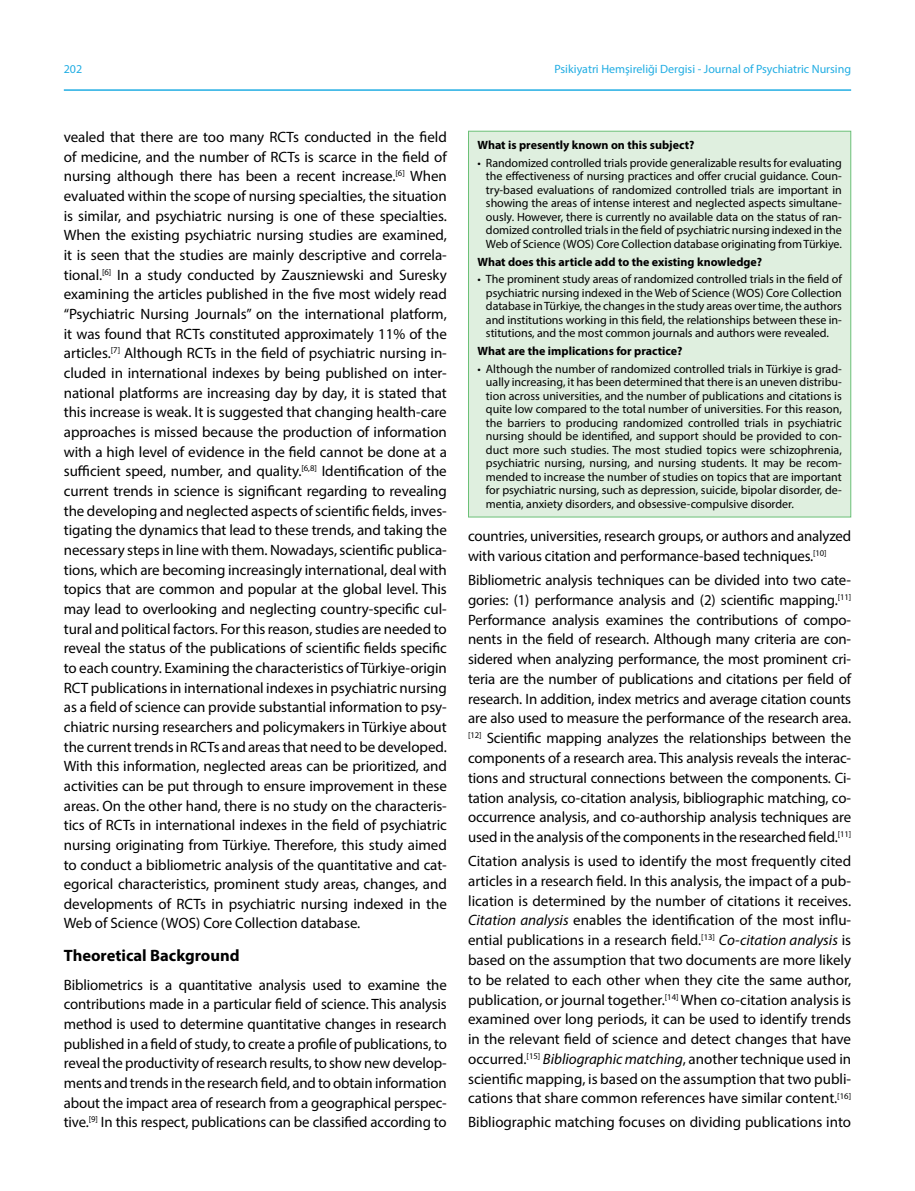
<style>
.page{position:relative;width:915px;height:1191px;background:#fff}
.page>*{position:absolute;margin:0;border:0;box-sizing:border-box;transform-origin:0 0}
.t1{font:700 16.5px "Myriad Pro";color:#000}
.t2{font:15px/19.6px "Myriad Pro";letter-spacing:-.01em;color:#000;text-align:justify}
.t3{font:12px/13.5px "Myriad Pro";letter-spacing:-.005em;color:#000;text-align:justify}
.t4{font:700 12px "Myriad Pro";color:#000}
.t5{font:12px "Myriad Pro";color:#21ade3}
.s1{font-style:italic}
</style>
<div class="page">
<hr style="left:64px;top:89px;width:786px;height:2px;background:#21ade3">
<div style="left:468px;top:131px;width:382px;height:386px;background:#dfefdf;border:1px solid #6bc077"></div>
<p class="t5" style="left:64px;top:61px;width:20px">202</p>
<p class="t5" style="left:554px;top:61px;width:298px">Psikiyatri Hemşireliği Dergisi - Journal of Psychiatric Nursing</p>
<p class="t2" style="left:64px;top:127px;width:384px">vealed that there are too many RCTs conducted in the field of medicine, and the number of RCTs is scarce in the field of nursing although there has been a recent increase.<sup>[6]</sup> When evaluated within the scope of nursing specialties, the situation is similar, and psychiatric nursing is one of these specialties.<br>When the existing psychiatric nursing studies are examined, it is seen that the studies are mainly descriptive and correla&shy;tional.<sup>[6]</sup> In a study conducted by Zauszniewski and Suresky examining the articles published in the five most widely read “Psychiatric Nursing Journals” on the international platform, it was found that RCTs constituted approximately 11% of the articles.<sup>[7]</sup> Although RCTs in the field of psychiatric nursing in&shy;cluded in international indexes by being published on inter&shy;national platforms are increasing day by day, it is stated that this increase is weak. It is suggested that changing health-care approaches is missed because the production of information with a high level of evidence in the field cannot be done at a sufficient speed, number, and quality.<sup>[6,8]</sup> Identification of the current trends in science is significant regarding to revealing the developing and neglected aspects of scientific fields, inves&shy;tigating the dynamics that lead to these trends, and taking the necessary steps in line with them. Nowadays, scientific publica&shy;tions, which are becoming increasingly international, deal with topics that are common and popular at the global level. This may lead to overlooking and neglecting country-specific cul&shy;tural and political factors. For this reason, studies are needed to reveal the status of the publications of scientific fields specific to each country. Examining the characteristics of Türkiye-origin RCT publications in international indexes in psychiatric nursing as a field of science can provide substantial information to psy&shy;chiatric nursing researchers and policymakers in Türkiye about the current trends in RCTs and areas that need to be developed.<br>With this information, neglected areas can be prioritized, and activities can be put through to ensure improvement in these areas. On the other hand, there is no study on the characteris&shy;tics of RCTs in international indexes in the field of psychiatric nursing originating from Türkiye. Therefore, this study aimed to conduct a bibliometric analysis of the quantitative and cat&shy;egorical characteristics, prominent study areas, changes, and developments of RCTs in psychiatric nursing indexed in the Web of Science (WOS) Core Collection database.</p>
<p class="t1" style="left:64px;top:945px;width:177px">Theoretical Background</p>
<p class="t2" style="left:64px;top:974px;width:384px">Bibliometrics is a quantitative analysis used to examine the contributions made in a particular field of science. This analysis method is used to determine quantitative changes in research published in a field of study, to create a profile of publications, to reveal the productivity of research results, to show new develop&shy;ments and trends in the research field, and to obtain information about the impact area of research from a geographical perspec&shy;tive.<sup>[9]</sup> In this respect, publications can be classified according to</p>
<p class="t4" style="left:477px;top:137px;width:218px">What is presently known on this subject?</p>
<p class="t3" style="left:486px;top:156px;width:357px;text-indent:-9px">• Randomized controlled trials provide generalizable results for evaluating the effectiveness of nursing practices and offer crucial guidance. Coun&shy;try-based evaluations of randomized controlled trials are important in showing the areas of intense interest and neglected aspects simultane&shy;ously. However, there is currently no available data on the status of ran&shy;domized controlled trials in the field of psychiatric nursing indexed in the Web of Science (WOS) Core Collection database originating from Türkiye.</p>
<p class="t4" style="left:477px;top:254px;width:286px">What does this article add to the existing knowledge?</p>
<p class="t3" style="left:486px;top:272px;width:357px;text-indent:-9px">• The prominent study areas of randomized controlled trials in the field of psychiatric nursing indexed in the Web of Science (WOS) Core Collection database in Türkiye, the changes in the study areas over time, the authors and institutions working in this field, the relationships between these in&shy;stitutions, and the most common journals and authors were revealed.</p>
<p class="t4" style="left:477px;top:343px;width:206px">What are the implications for practice?</p>
<p class="t3" style="left:486px;top:362px;width:357px;text-indent:-9px">• Although the number of randomized controlled trials in Türkiye is grad&shy;ually increasing, it has been determined that there is an uneven distribu&shy;tion across universities, and the number of publications and citations is quite low compared to the total number of universities. For this reason, the barriers to producing randomized controlled trials in psychiatric nursing should be identified, and support should be provided to con&shy;duct more such studies. The most studied topics were schizophrenia, psychiatric nursing, nursing, and nursing students. It may be recom&shy;mended to increase the number of studies on topics that are important for psychiatric nursing, such as depression, suicide, bipolar disorder, de&shy;mentia, anxiety disorders, and obsessive-compulsive disorder.</p>
<p class="t2" style="left:468px;top:526px;width:384px">countries, universities, research groups, or authors and analyzed with various citation and performance-based techniques.<sup>[10]</sup></p>
<p class="t2" style="left:468px;top:570px;width:384px">Bibliometric analysis techniques can be divided into two cate&shy;gories: (1) performance analysis and (2) scientific mapping.<sup>[11] </sup>Performance analysis examines the contributions of compo&shy;nents in the field of research. Although many criteria are con&shy;sidered when analyzing performance, the most prominent cri&shy;teria are the number of publications and citations per field of research. In addition, index metrics and average citation counts are also used to measure the performance of the research area. <sup>[12]</sup> Scientific mapping analyzes the relationships between the components of a research area. This analysis reveals the interac&shy;tions and structural connections between the components. Ci&shy;tation analysis, co-citation analysis, bibliographic matching, co&shy;occurrence analysis, and co-authorship analysis techniques are used in the analysis of the components in the researched field.<sup>[11]</sup></p>
<p class="t2" style="left:468px;top:851px;width:384px">Citation analysis is used to identify the most frequently cited articles in a research field. In this analysis, the impact of a pub&shy;lication is determined by the number of citations it receives.<br><span class="s1">Citation analysis</span> enables the identification of the most influ&shy;ential publications in a research field.<sup>[13]</sup> <span class="s1">Co-citation analysis</span> is based on the assumption that two documents are more likely to be related to each other when they cite the same author, publication, or journal together.<sup>[14]</sup> When co-citation analysis is examined over long periods, it can be used to identify trends in the relevant field of science and detect changes that have occurred.<sup>[15]</sup> <span class="s1">Bibliographic matching</span>, another technique used in scientific mapping, is based on the assumption that two publi&shy;cations that share common references have similar content.<sup>[16]</sup></p>
<p class="t2" style="left:468px;top:1112px;width:384px">Bibliographic matching focuses on dividing publications into</p>
</div>
